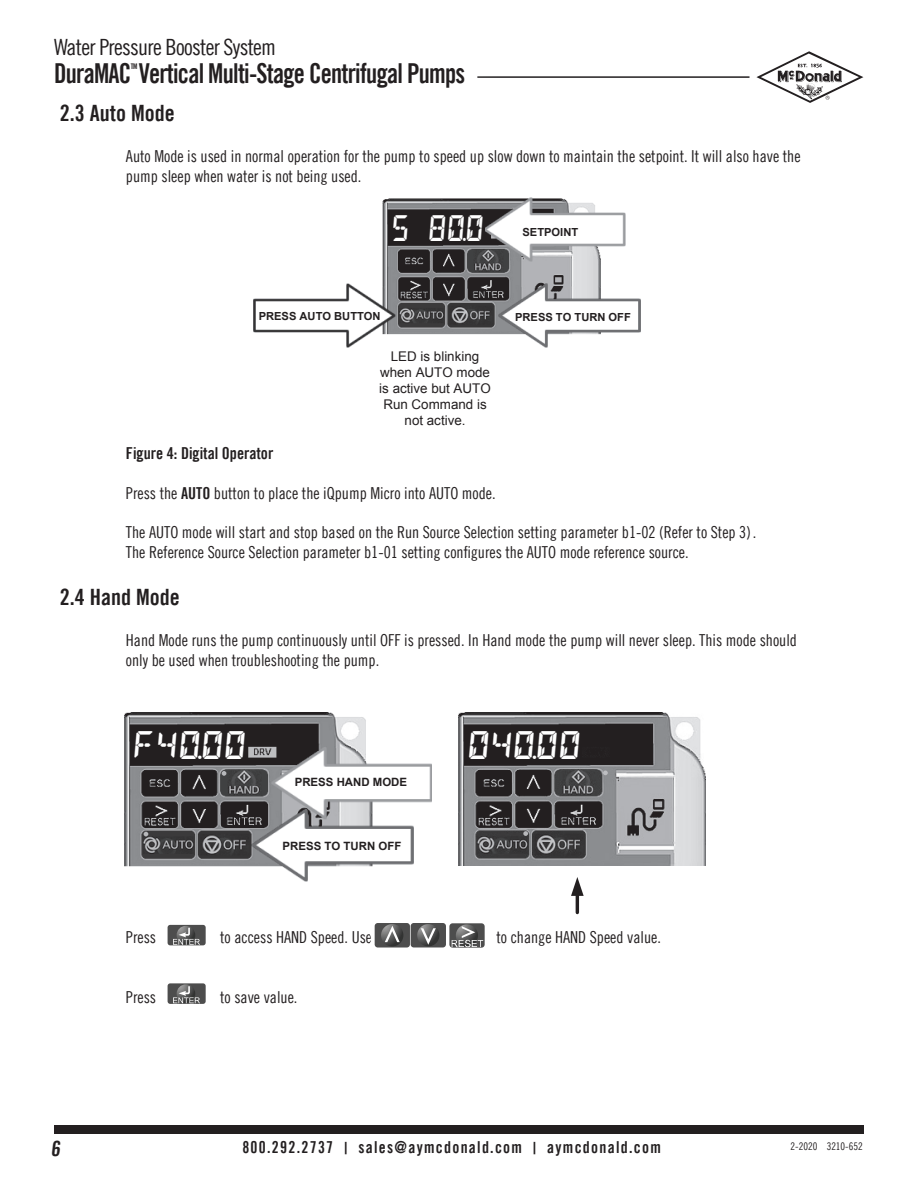
<style>
.page{position:relative;width:918px;height:1188px;background:#fff}
.page>*{position:absolute;margin:0;border:0;box-sizing:border-box;transform-origin:0 0}
.t1{font:italic 700 27.9px "DSEG14 Classic";color:#fff}
.t2{font:27.45px "Trade Gothic LT Bold Cond Twenty";letter-spacing:-.03em;color:#231f20;scale:.91 1}
.t3{font:italic 700 25.8px "DSEG14 Classic";color:#fff;scale:.88 1}
.t4{font:22.5px "Trade Gothic LT Bold Cond Twenty";color:#231f20}
.t5{font:22.35px "Trade Gothic LT Cond Eighteen";letter-spacing:-.03em;color:#231f20}
.t6{font:21px "Trade Gothic LT Bold Cond Twenty";color:#231f20}
.t7{font:16.5px/19.8px "Trade Gothic LT Cond Eighteen";color:#231f20}
.t8{font:16.5px "Trade Gothic LT Bold Cond Twenty";letter-spacing:.08em;color:#231f20;scale:.95 1}
.t9{font:16.5px "Trade Gothic LT Bold Cond Twenty";color:#231f20}
.t10{font:13.35px/16px "Arial";color:#231f20;text-align:center}
.t11{font:700 11.4px "Arial";color:#231f20}
.t12{font:700 11.1px "Arial";color:#231f20}
.t13{font:10.5px "Trade Gothic LT Cond Eighteen";color:#231f20}
.t14{font:7.65px "Trade Gothic LT Bold Cond Twenty";color:#231f20;scale:.91 1}
.s1{font-family:"Trade Gothic LT Bold Cond Twenty"}
</style>
<div class="page">
<div style="left:54px;top:1125px;width:810px;height:9px;background:#231f20"></div>
<hr style="left:477px;top:76px;width:273px;height:2px;background:#231f20">
<svg style="left:756px;top:51px;width:107px;height:52px"></svg>
<div style="left:16px;top:2px;width:486px;height:123px;background:#fff"></div>
<img style="left:253px;top:197px;width:388px;height:151px">
<div style="left:391px;top:214px;width:94px;height:30px;background:#231f20"></div>
<img style="left:125px;top:712px;width:307px;height:169px">
<img style="left:459px;top:713px;width:247px;height:153px">
<svg style="left:144px;top:832px;width:4px;height:4px"></svg>
<svg style="left:222px;top:771px;width:4px;height:5px"></svg>
<svg style="left:523px;top:831px;width:5px;height:5px"></svg>
<svg style="left:603px;top:770px;width:5px;height:5px"></svg>
<hr style="left:576px;top:894px;width:3px;height:19px;background:#231f20">
<svg style="left:571px;top:877px;width:13px;height:19px"></svg>
<div style="left:132px;top:729px;width:115px;height:33px;background:#231f20"></div>
<div style="left:467px;top:729px;width:115px;height:33px;background:#231f20"></div>
<div style="left:166px;top:924px;width:41px;height:22px;background:#4d4d4d;border-radius:4px"></div>
<div style="left:165px;top:923px;width:43px;height:25px;border:2px solid #fff;border-radius:4px"></div>
<svg style="left:177px;top:926px;width:18px;height:18px"></svg>
<svg style="left:173px;top:928px;width:27px;height:17px"></svg>
<div style="left:166px;top:982px;width:41px;height:23px;background:#4d4d4d;border-radius:4px"></div>
<div style="left:165px;top:981px;width:43px;height:25px;border:2px solid #fff;border-radius:4px"></div>
<svg style="left:177px;top:984px;width:18px;height:19px"></svg>
<svg style="left:173px;top:986px;width:27px;height:17px"></svg>
<div style="left:447px;top:921px;width:40px;height:29px;border:3px solid #fff;border-radius:4px"></div>
<svg style="left:374px;top:921px;width:109px;height:28px"></svg>
<h3 class="t5" style="left:54px;top:34px;width:224px">Water Pressure Booster System</h3>
<h2 class="t2" style="left:54px;top:57px;width:453px">DuraMAC Vertical Multi-Stage Centrifugal Pumps</h2>
<p class="t14" style="left:131px;top:61px;width:9px">TM</p>
<h3 class="t4" style="left:60px;top:99px;width:116px">2.3 Auto Mode</h3>
<p class="t7" style="left:126px;top:146px;width:676px">Auto Mode is used in normal operation for the pump to speed up slow down to maintain the setpoint. It will also have the pump sleep when water is not being used.</p>
<h3 class="t3" style="left:391px;top:217px;width:107px">5 80.0</h3>
<p class="t12" style="left:523px;top:224px;width:57px">SETPOINT</p>
<p class="t12" style="left:259px;top:309px;width:123px">PRESS AUTO BUTTON</p>
<p class="t12" style="left:515px;top:310px;width:117px">PRESS TO TURN OFF</p>
<p class="t10" style="left:379px;top:348px;width:113px">LED is blinking when AUTO mode is active but AUTO<br>Run Command is not active.</p>
<p class="t9" style="left:126px;top:443px;width:149px">Figure 4: Digital Operator</p>
<p class="t7" style="left:126px;top:483px;width:371px">Press the <span class="s1">AUTO</span> button to place the iQpump Micro into AUTO mode.</p>
<p class="t7" style="left:126px;top:522px;width:632px">The AUTO mode will start and stop based on the Run Source Selection setting parameter b1-02 (Refer to Step 3).<br>The Reference Source Selection parameter b1-01 setting configures the AUTO mode reference source.</p>
<h3 class="t4" style="left:60px;top:583px;width:121px">2.4 Hand Mode</h3>
<p class="t7" style="left:126px;top:630px;width:673px">Hand Mode runs the pump continuously until OFF is pressed. In Hand mode the pump will never sleep. This mode should only be used when troubleshooting the pump.</p>
<h1 class="t1" style="left:133px;top:733px;width:115px">F40.00</h1>
<h1 class="t1" style="left:467px;top:733px;width:115px">040.00</h1>
<p class="t11" style="left:295px;top:774px;width:114px">PRESS HAND MODE</p>
<p class="t11" style="left:283px;top:839px;width:120px">PRESS TO TURN OFF</p>
<p class="t7" style="left:126px;top:927px;width:32px">Press</p>
<p class="t7" style="left:220px;top:927px;width:154px">to access HAND Speed. Use</p>
<p class="t7" style="left:497px;top:927px;width:166px">to change HAND Speed value.</p>
<p class="t6" style="left:51px;top:1136px;width:14px">6</p>
<p class="t7" style="left:126px;top:987px;width:32px">Press</p>
<p class="t7" style="left:220px;top:987px;width:79px">to save value.</p>
<p class="t8" style="left:242px;top:1137px;width:97px">800.292.2737</p>
<p class="t13" style="left:791px;top:1140px;width:74px">2-2020 3210-652</p>
<p class="t8" style="left:344px;top:1137px;width:335px">| sales@aymcdonald.com | aymcdonald.com</p>
</div>
